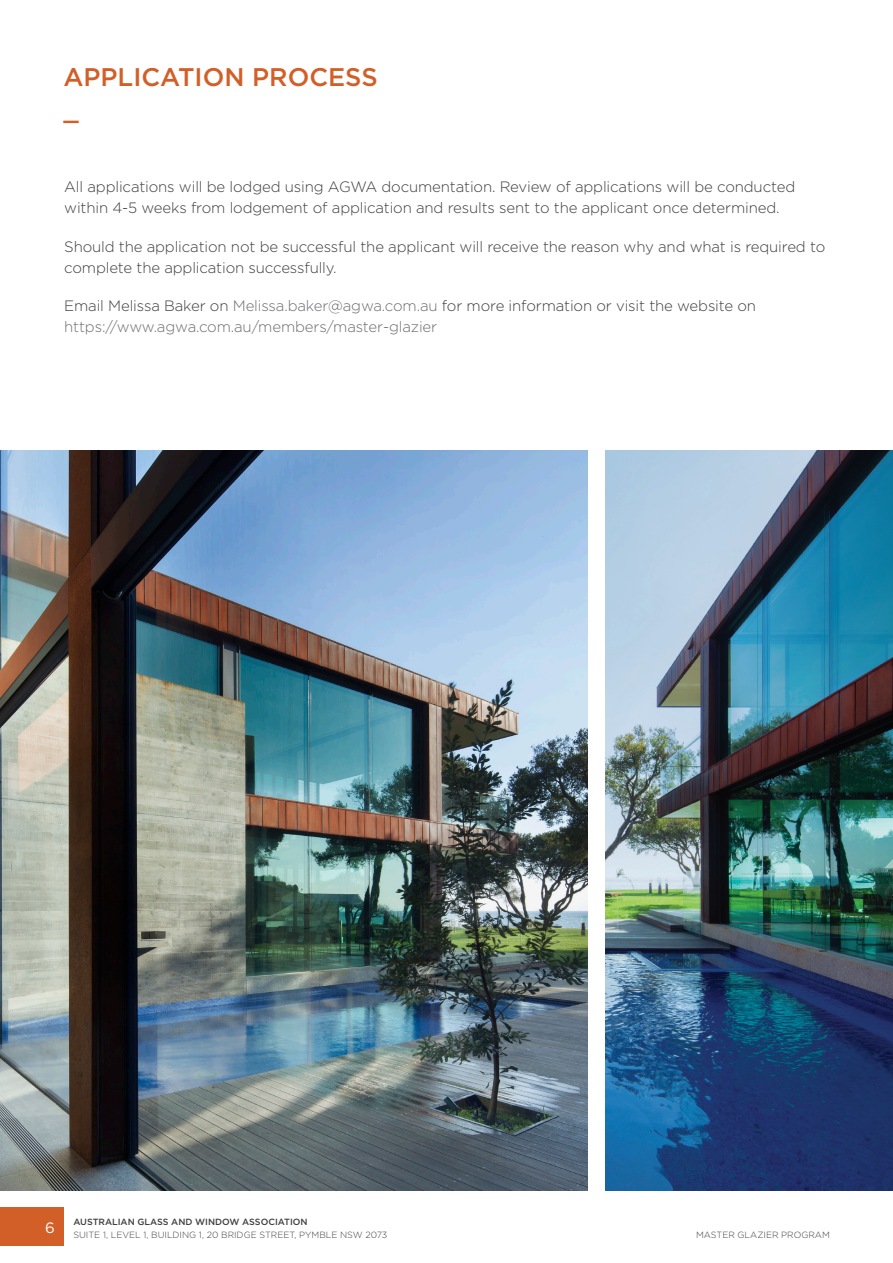
<style>
.page{position:relative;width:893px;height:1263px;background:#fff}
.page>*{position:absolute;margin:0;border:0;box-sizing:border-box;transform-origin:0 0}
.HEADER__Sub_Chapter{font:500 25.5px "Gotham";color:#d25f27}
.BODY__Copy{font:300 15px/21px "Gotham";letter-spacing:-.01em;color:#3e3e3f}
.BODY__Copy-2{font:300 15px "Gotham";letter-spacing:-.01em;color:#6c6d70}
.t1{font:15px "Gotham";color:#fff}
.COVER__Footer{font:300 9px/13.5px "Gotham";color:#3e3e3f}
.FOOTER__Small_CENTRE{font:300 9px "Gotham";color:#3e3e3f}
.s1{color:#6c6d70}
.s2{font-weight:500}
</style>
<div class="page">
<div style="left:0;top:1208px;width:64px;height:38px;background:#d25f27"></div>
<img style="left:0;top:451px;width:587px;height:740px">
<img style="left:606px;top:451px;width:287px;height:740px">
<p class="HEADER__Sub_Chapter" style="left:63px;top:60px;width:316px">APPLICATION PROCESS</p>
<p class="HEADER__Sub_Chapter" style="left:63px;top:93px;width:17px">_</p>
<p class="BODY__Copy" style="left:64px;top:176px;width:732px">All applications will be lodged using AGWA documentation. Review of applications will be conducted within 4-5 weeks from lodgement of application and results sent to the applicant once determined.</p>
<p class="BODY__Copy" style="left:64px;top:235px;width:763px">Should the application not be successful the applicant will receive the reason why and what is required to complete the application successfully.</p>
<p class="BODY__Copy" style="left:64px;top:294px;width:693px">Email Melissa Baker on <span class="s1">Melissa.baker@agwa.com.au</span> for more information or visit the website on</p>
<p class="BODY__Copy-2" style="left:64px;top:317px;width:374px">https://www.agwa.com.au/members/master-glazier</p>
<p class="t1" style="left:45px;top:1218px;width:11px">6</p>
<p class="COVER__Footer" style="left:73px;top:1214px;width:316px"><span class="s2">AUSTRALIAN GLASS AND WINDOW ASSOCIATION<br></span>SUITE 1, LEVEL 1, BUILDING 1, 20 BRIDGE STREET, PYMBLE NSW 2073</p>
<p class="FOOTER__Small_CENTRE" style="left:696px;top:1229px;width:135px">MASTER GLAZIER PROGRAM</p>
</div>
